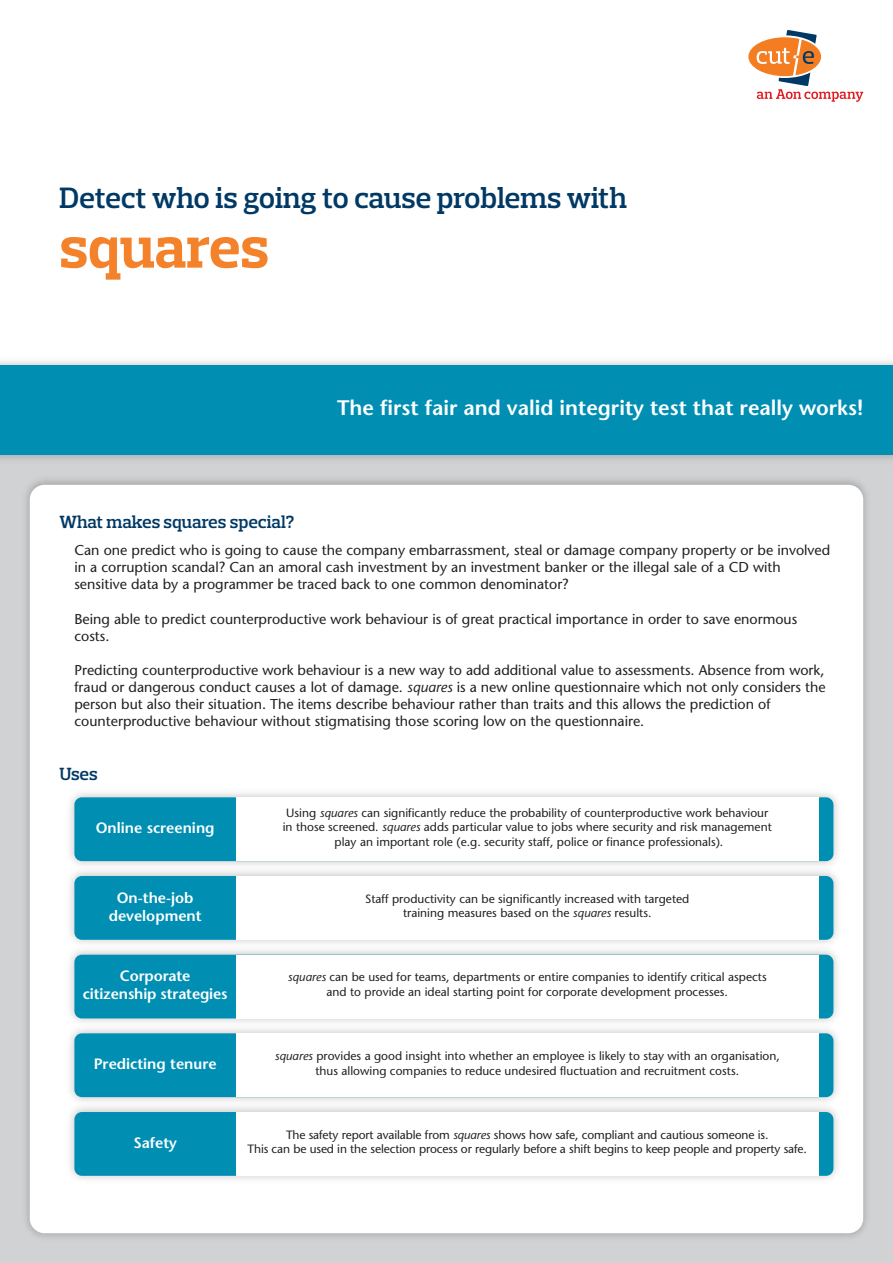
<style>
.page{position:relative;width:893px;height:1263px;background:#fff}
.page>*{position:absolute;margin:0;border:0;box-sizing:border-box;transform-origin:0 0}
.t1{font:700 60px "Prelo Slab";letter-spacing:-.005em;color:#f4822b}
.t2{font:600 30px "Prelo Slab";letter-spacing:-.01em;color:#003965}
.t3{font:600 21px "Stone Sans";color:#fff}
.t4{font:600 18px "Prelo Slab";color:#003965}
.t5{font:600 15px/18px "Stone Sans";color:#fff;text-align:center}
.t6{font:14.25px/17.1px "Stone Sans";color:#231f20}
.t7{font:12px/14.4px "Stone Sans";color:#231f20;text-align:center}
.s1{font-style:italic}
</style>
<div class="page">
<div style="left:0;top:455px;width:893px;height:808px;background:#d1d2d4"></div>
<img style="left:26px;top:479px;width:841px;height:758px">
<div style="left:30px;top:485px;width:833px;height:748px;background:#fff;border-radius:15px"></div>
<img style="left:0;top:361px;width:893px;height:98px">
<div style="left:0;top:366px;width:893px;height:89px;background:#008fb3"></div>
<svg style="left:748px;top:30px;width:115px;height:72px"></svg>
<img style="left:70px;top:793px;width:768px;height:70px">
<div style="left:74px;top:797px;width:759px;height:64px;background:#008fb3;border-radius:7px"></div>
<div style="left:236px;top:797px;width:583px;height:64px;background:#fff"></div>
<img style="left:70px;top:863px;width:768px;height:78px">
<div style="left:74px;top:876px;width:759px;height:64px;background:#008fb3;border-radius:7px"></div>
<div style="left:236px;top:876px;width:583px;height:64px;background:#fff"></div>
<img style="left:70px;top:941px;width:768px;height:79px">
<div style="left:74px;top:955px;width:759px;height:63px;background:#008fb3;border-radius:7px"></div>
<div style="left:236px;top:955px;width:583px;height:63px;background:#fff"></div>
<img style="left:70px;top:1020px;width:768px;height:79px">
<div style="left:74px;top:1033px;width:759px;height:64px;background:#008fb3;border-radius:7px"></div>
<div style="left:236px;top:1033px;width:583px;height:64px;background:#fff"></div>
<img style="left:70px;top:1099px;width:768px;height:81px">
<div style="left:74px;top:1112px;width:759px;height:64px;background:#008fb3;border-radius:7px"></div>
<div style="left:236px;top:1112px;width:583px;height:64px;background:#fff"></div>
<h2 class="t2" style="left:60px;top:187px;width:569px">Detect who is going to cause problems with</h2>
<h1 class="t1" style="left:60px;top:227px;width:211px">squares</h1>
<h3 class="t3" style="left:337px;top:400px;width:527px">The first fair and valid integrity test that really works!</h3>
<h3 class="t4" style="left:60px;top:516px;width:236px">What makes squares special?</h3>
<p class="t6" style="left:74px;top:543px;width:757px">Can one predict who is going to cause the company embarrassment, steal or damage company property or be involved in a corruption scandal? Can an amoral cash investment by an investment banker or the illegal sale of a CD with sensitive data by a programmer be traced back to one common denominator?</p>
<p class="t6" style="left:74px;top:611px;width:724px">Being able to predict counterproductive work behaviour is of great practical importance in order to save enormous costs.</p>
<p class="t6" style="left:74px;top:663px;width:753px">Predicting counterproductive work behaviour is a new way to add additional value to assessments. Absence from work, fraud or dangerous conduct causes a lot of damage. <span class="s1">squares</span> is a new online questionnaire which not only considers the person but also their situation. The items describe behaviour rather than traits and this allows the prediction of counterproductive behaviour without stigmatising those scoring low on the questionnaire.</p>
<h3 class="t4" style="left:60px;top:768px;width:40px">Uses</h3>
<p class="t5" style="left:96px;top:820px;width:120px">Online screening</p>
<p class="t7" style="left:283px;top:807px;width:491px">Using <span class="s1">squares</span> can significantly reduce the probability of counterproductive work behaviour in those screened. <span class="s1">squares</span> adds particular value to jobs where security and risk management play an important role (e.g. security staff, police or finance professionals).</p>
<p class="t5" style="left:109px;top:890px;width:95px">On-the-job development</p>
<p class="t7" style="left:365px;top:893px;width:326px">Staff productivity can be significantly increased with targeted training measures based on the <span class="s1">squares</span> results.</p>
<p class="t5" style="left:83px;top:968px;width:146px">Corporate citizenship strategies</p>
<p class="t7" style="left:288px;top:971px;width:480px"><span class="s1">squares</span> can be used for teams, departments or entire companies to identify critical aspects and to provide an ideal starting point for corporate development processes.</p>
<p class="t5" style="left:94px;top:1056px;width:124px">Predicting tenure</p>
<p class="t7" style="left:275px;top:1050px;width:507px"><span class="s1">squares</span> provides a good insight into whether an employee is likely to stay with an organisation, thus allowing companies to reduce undesired fluctuation and recruitment costs.</p>
<p class="t5" style="left:133px;top:1135px;width:45px">Safety</p>
<p class="t7" style="left:248px;top:1129px;width:561px">The safety report available from <span class="s1">squares</span> shows how safe, compliant and cautious someone is.<br>This can be used in the selection process or regularly before a shift begins to keep people and property safe.</p>
</div>
